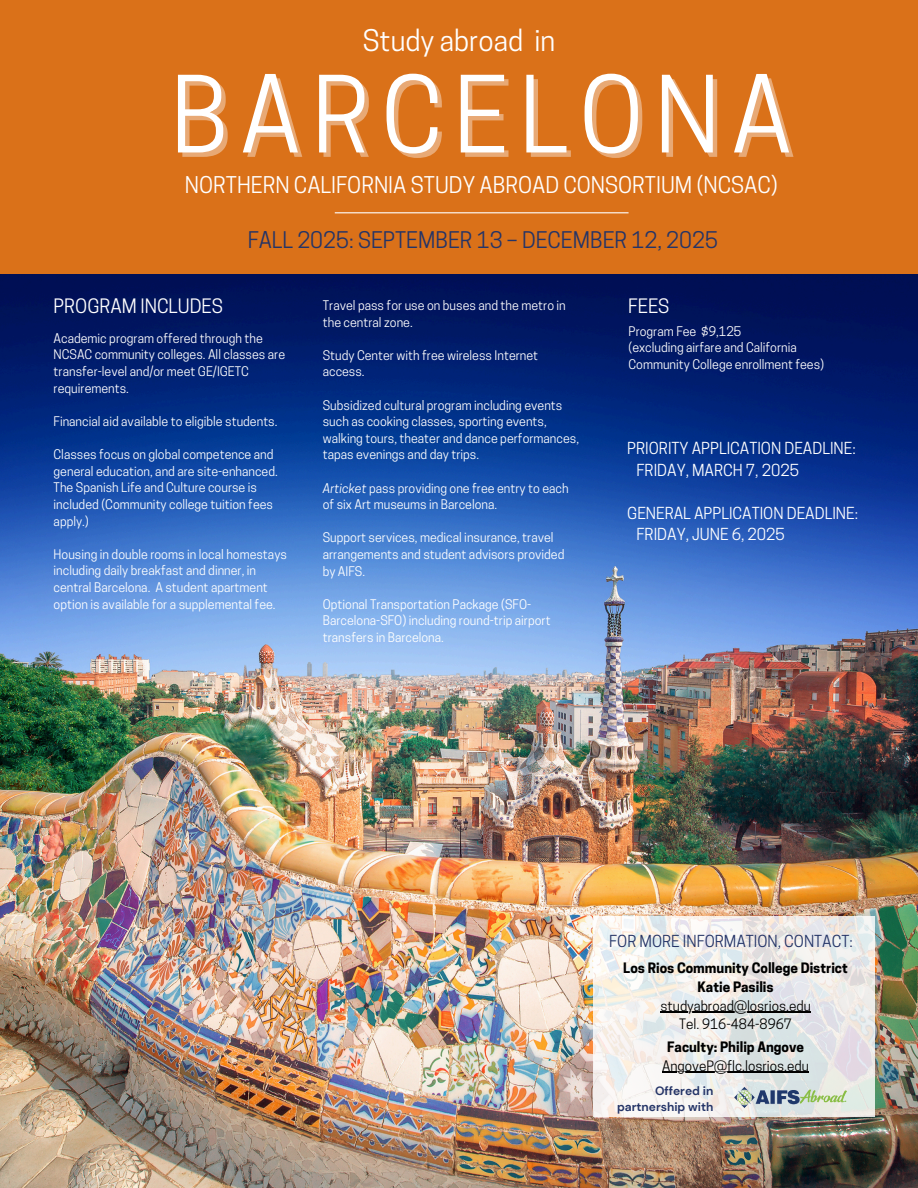
<style>
.page{position:relative;width:918px;height:1188px;background:#fff}
.page>*{position:absolute;margin:0;border:0;box-sizing:border-box;transform-origin:0 0}
.t1{font:99.6px "Cooper Hewitt";letter-spacing:.11em;color:#fff}
.t2{font:28.05px "Cooper Hewitt";color:#fff}
.t3{font:21.6px "Cooper Hewitt";color:#fff}
.t4{font:21.6px "Cooper Hewitt";color:#243467}
.t5{font:18.75px "Cooper Hewitt";color:#fff}
.t6{font:15.6px/21.3px "Cooper Hewitt";color:#fff}
.t7{font:15.6px "Cooper Hewitt";color:#243467}
.t8{font:700 13.5px/18.8px "Cooper Hewitt";color:#000;text-align:center}
.t9{font:13.5px/18.8px "Cooper Hewitt";color:#000;text-align:center}
.t10{font:12.45px/16.6px "Cooper Hewitt";color:#fff}
.t11{font:700 12px "DM Sans";color:#243467}
.s1{font-style:italic}
</style>
<div class="page">
<img style="left:0;top:274px;width:918px;height:914px">
<div style="left:0;top:0;width:918px;height:274px;background:#da7119"></div>
<svg style="left:593px;top:916px;width:281px;height:200px"></svg>
<img style="left:725px;top:1080px;width:134px;height:37px">
<hr style="left:660px;top:1011px;width:151px;height:2px;background:#000">
<hr style="left:662px;top:1072px;width:147px;height:1px;background:#000">
<hr style="left:335px;top:212px;width:294px;height:1px;background:#fff">
<h3 class="t2" style="left:363px;top:30px;width:194px">Study abroad in</h3>
<h1 class="t1" style="left:171px;top:78px;width:623px">BARCELONA</h1>
<h3 class="t3" style="left:185px;top:177px;width:594px">NORTHERN CALIFORNIA STUDY ABROAD CONSORTIUM (NCSAC)</h3>
<p class="t4" style="left:248px;top:232px;width:472px">FALL 2025: SEPTEMBER 13 – DECEMBER 12, 2025</p>
<h5 class="t5" style="left:54px;top:299px;width:171px">PROGRAM INCLUDES</h5>
<h5 class="t5" style="left:628px;top:299px;width:43px">FEES</h5>
<h6 class="t10" style="left:323px;top:298px;width:245px">Travel pass for use on buses and the metro in the central zone.</h6>
<h6 class="t10" style="left:323px;top:348px;width:217px">Study Center with free wireless Internet access.</h6>
<h6 class="t10" style="left:323px;top:398px;width:258px">Subsidized cultural program including events such as cooking classes, sporting events, walking tours, theater and dance performances, tapas evenings and day trips.</h6>
<h6 class="t10" style="left:323px;top:481px;width:247px"><span class="s1">Articket</span> pass providing one free entry to each of six Art museums in Barcelona.</h6>
<h6 class="t10" style="left:323px;top:531px;width:243px">Support services, medical insurance, travel arrangements and student advisors provided by AIFS.</h6>
<h6 class="t10" style="left:323px;top:597px;width:229px">Optional Transportation Package (SFO-<br>Barcelona-SFO) including round-trip airport transfers in Barcelona.</h6>
<h6 class="t10" style="left:629px;top:324px;width:197px">Program Fee $9,125<br>(excluding airfare and California<br>Community College enrollment fees)</h6>
<h4 class="t10" style="left:54px;top:331px;width:233px">Academic program offered through the NCSAC community colleges. All classes are transfer-level and/or meet GE/IGETC requirements.</h4>
<h6 class="t10" style="left:54px;top:414px;width:225px">Financial aid available to eligible students.</h6>
<h6 class="t10" style="left:54px;top:448px;width:226px">Classes focus on global competence and general education, and are site-enhanced.<br>The Spanish Life and Culture course is included (Community college tuition fees apply.)</h6>
<h6 class="t10" style="left:54px;top:547px;width:235px">Housing in double rooms in local homestays including daily breakfast and dinner, in central Barcelona. A student apartment option is available for a supplemental fee.</h6>
<h4 class="t6" style="left:637px;top:440px;width:221px;text-indent:-9px">PRIORITY APPLICATION DEADLINE:<br>FRIDAY, MARCH 7, 2025</h4>
<h6 class="t6" style="left:637px;top:504px;width:223px;text-indent:-9px">GENERAL APPLICATION DEADLINE:<br>FRIDAY, JUNE 6, 2025</h6>
<p class="t7" style="left:609px;top:935px;width:245px">FOR MORE INFORMATION, CONTACT:</p>
<h6 class="t8" style="left:623px;top:960px;width:226px">Los Rios Community College District<br>Katie Pasilis</h6>
<p class="t9" style="left:660px;top:998px;width:152px">studyabroad@losrios.edu<br>Tel. 916-484-8967</p>
<p class="t8" style="left:667px;top:1039px;width:138px">Faculty: Philip Angove</p>
<p class="t9" style="left:662px;top:1058px;width:148px">AngoveP@flc.losrios.edu</p>
<h5 class="t11" style="left:655px;top:1083px;width:60px">Offered in</h5>
<h6 class="t11" style="left:617px;top:1099px;width:98px">partnership with</h6>
</div>
